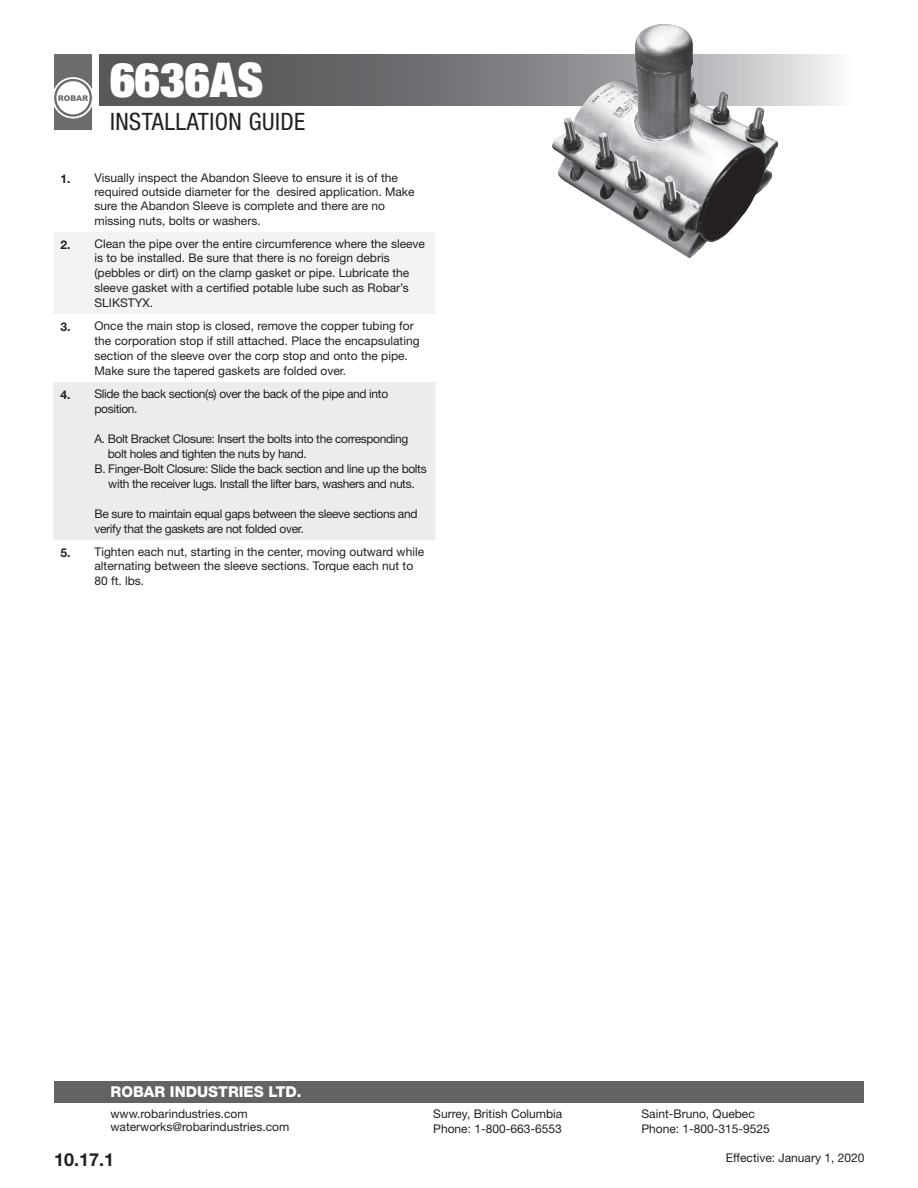
<style>
.page{position:relative;width:918px;height:1188px;background:#fff}
.page>*{position:absolute;margin:0;border:0;box-sizing:border-box;transform-origin:0 0}
.t1{font:900 condensed 48px "Helvetica Neue LT Std";color:#fff}
.t2{font:condensed 24px "Helvetica Neue LT Std";letter-spacing:.02em;color:#231f20}
.t3{font:700 18px "Helvetica Neue LT Std";color:#231f20}
.t4{font:800 15px "Helvetica Neue LT Std";color:#fff}
.t5{font:12px/14.4px "Helvetica Neue LT Std";color:#231f20}
.t6{font:12px/15px "Helvetica Neue LT Std";letter-spacing:-.03em;color:#231f20}
.s1{font-weight:700}
</style>
<div class="page">
<div style="left:54px;top:1082px;width:810px;height:21px;background:#636366"></div>
<svg style="left:54px;top:54px;width:38px;height:76px"></svg>
<svg style="left:99px;top:54px;width:736px;height:51px;background:#747577"></svg>
<img style="left:549px;top:24px;width:228px;height:235px">
<div style="left:54px;top:232px;width:381px;height:82px;background:#f2f3f4"></div>
<div style="left:53px;top:382px;width:383px;height:158px;background:#ececee"></div>
<h1 class="t1" style="left:110px;top:49px;width:155px">6636AS</h1>
<h2 class="t2" style="left:110px;top:108px;width:197px">INSTALLATION GUIDE</h2>
<p class="t5" style="left:95px;top:170px;width:322px;text-indent:-34px"><span class="s1">1.</span> Visually inspect the Abandon Sleeve to ensure it is of the required outside diameter for the desired application. Make sure the Abandon Sleeve is complete and there are no missing nuts, bolts or washers.</p>
<p class="t5" style="left:95px;top:236px;width:332px;text-indent:-34px"><span class="s1">2.</span> Clean the pipe over the entire circumference where the sleeve is to be installed. Be sure that there is no foreign debris (pebbles or dirt) on the clamp gasket or pipe. Lubricate the sleeve gasket with a certified potable lube such as Robar’s SLIKSTYX.</p>
<p class="t5" style="left:95px;top:318px;width:327px;line-height:15px;text-indent:-34px"><span class="s1">3.</span> Once the main stop is closed, remove the copper tubing for the corporation stop if still attached. Place the encapsulating section of the sleeve over the corp stop and onto the pipe.<br>Make sure the tapered gaskets are folded over.</p>
<p class="t6" style="left:95px;top:386px;width:295px;text-indent:-34px"><span class="s1">4.</span> Slide the back section(s) over the back of the pipe and into position.</p>
<p class="t6" style="left:95px;top:431px;width:315px">A. Bolt Bracket Closure: Insert the bolts into the corresponding</p>
<p class="t6" style="left:108px;top:446px;width:200px">bolt holes and tighten the nuts by hand.</p>
<p class="t6" style="left:95px;top:461px;width:334px">B. Finger-Bolt Closure: Slide the back section and line up the bolts</p>
<p class="t6" style="left:108px;top:476px;width:308px">with the receiver lugs. Install the lifter bars, washers and nuts.</p>
<p class="t6" style="left:95px;top:506px;width:325px">Be sure to maintain equal gaps between the sleeve sections and verify that the gaskets are not folded over.</p>
<p class="t5" style="left:95px;top:544px;width:331px;text-indent:-34px"><span class="s1">5.</span> Tighten each nut, starting in the center, moving outward while alternating between the sleeve sections. Torque each nut to<br>80 ft. lbs.</p>
<p class="t4" style="left:111px;top:1083px;width:193px">ROBAR INDUSTRIES LTD.</p>
<p class="t5" style="left:111px;top:1107px;width:180px;line-height:13.2px">www.robarindustries.com waterworks@robarindustries.com</p>
<p class="t5" style="left:433px;top:1107px;width:131px">Surrey, British Columbia<br>Phone: 1-800-663-6553</p>
<p class="t5" style="left:641px;top:1107px;width:130px">Saint-Bruno, Quebec<br>Phone: 1-800-315-9525</p>
<h3 class="t3" style="left:54px;top:1149px;width:62px">10.17.1</h3>
<p class="t5" style="left:726px;top:1150px;width:140px">Effective: January 1, 2020</p>
</div>
